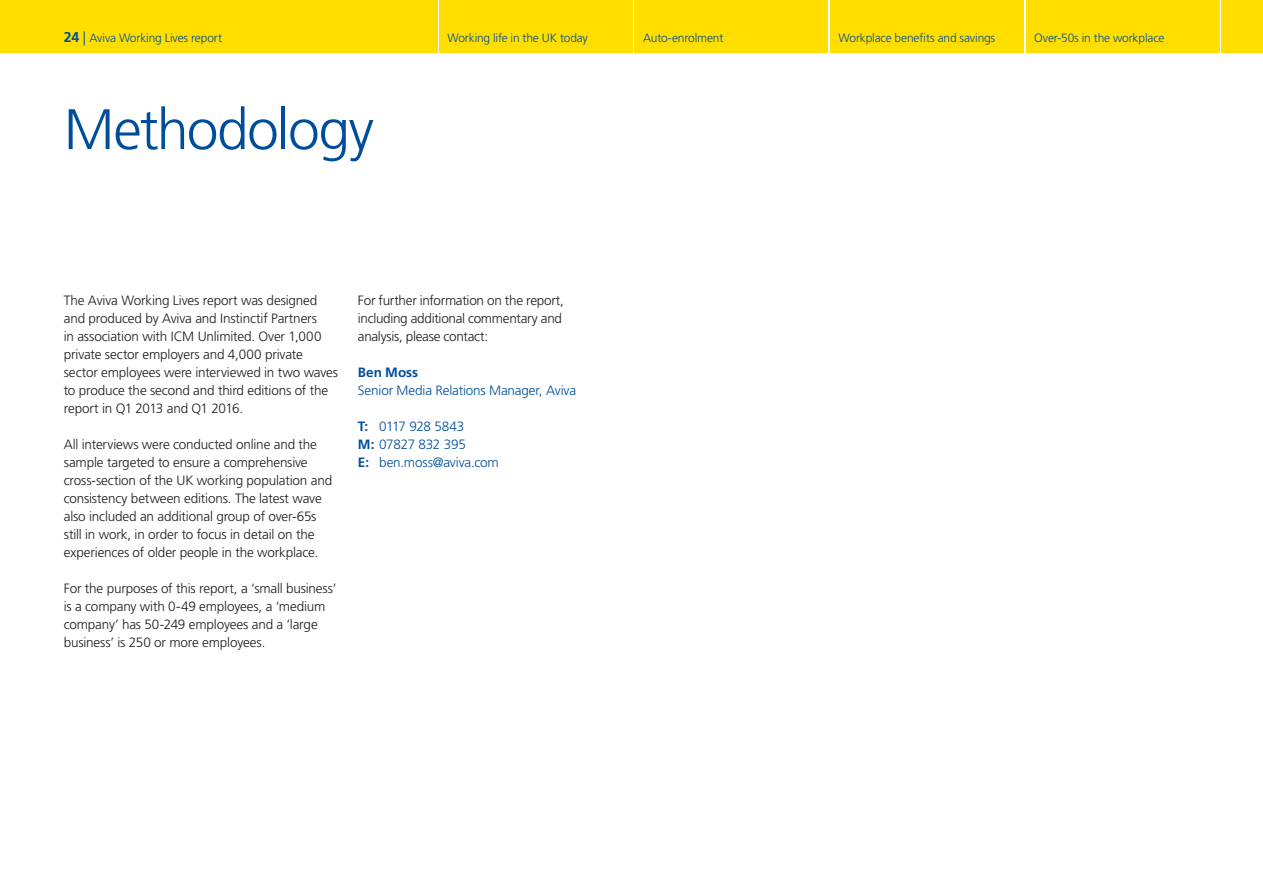
<style>
.page{position:relative;width:1263px;height:893px;background:#fff}
.page>*{position:absolute;margin:0;border:0;box-sizing:border-box;transform-origin:0 0}
.t1{font:300 57px "Frutiger LT Std";letter-spacing:-.03em;color:#004e9b}
.t2{font:300 13.5px/18px "Frutiger LT Std";letter-spacing:-.015em;color:#1d1d1b}
.t3{font:300 13.5px/18px "Frutiger LT Std";letter-spacing:-.01em;color:#004e9b}
.t4{font:700 13.5px "Frutiger LT Std";letter-spacing:-.005em;color:#004e9b}
.t5{font:300 12px "Frutiger";letter-spacing:-.015em;color:#004e9b}
.s1{font-weight:700;font-size:14.25px}
.s2{font-size:14.25px}
.s3{font-weight:700}
</style>
<div class="page">
<div style="left:0;top:0;width:437px;height:53px;background:#ffde00"></div>
<div style="left:439px;top:0;width:194px;height:53px;background:#ffde00"></div>
<div style="left:634px;top:0;width:194px;height:53px;background:#ffde00"></div>
<div style="left:830px;top:0;width:194px;height:53px;background:#ffde00"></div>
<div style="left:1026px;top:0;width:193px;height:53px;background:#ffde00"></div>
<div style="left:1221px;top:0;width:42px;height:53px;background:#ffde00"></div>
<p class="t5" style="left:64px;top:31px;width:160px"><span class="s1">24</span> <span class="s2">|</span> Aviva Working Lives report</p>
<p class="t5" style="left:447px;top:31px;width:142px">Working life in the UK today</p>
<p class="t5" style="left:643px;top:31px;width:82px">Auto-enrolment</p>
<p class="t5" style="left:838px;top:31px;width:158px">Workplace benefits and savings</p>
<p class="t5" style="left:1034px;top:31px;width:132px">Over-50s in the workplace</p>
<h1 class="t1" style="left:64px;top:97px;width:312px">Methodology</h1>
<p class="t2" style="left:64px;top:291px;width:276px">The Aviva Working Lives report was designed and produced by Aviva and Instinctif Partners<br>in association with ICM Unlimited. Over 1,000 private sector employers and 4,000 private sector employees were interviewed in two waves to produce the second and third editions of the report in Q1 2013 and Q1 2016.</p>
<p class="t2" style="left:64px;top:435px;width:270px">All interviews were conducted online and the sample targeted to ensure a comprehensive cross-section of the UK working population and consistency between editions. The latest wave also included an additional group of over-65s still in work, in order to focus in detail on the experiences of older people in the workplace.</p>
<p class="t2" style="left:64px;top:579px;width:274px">For the purposes of this report, a ‘small business’ is a company with 0-49 employees, a ‘medium company’ has 50-249 employees and a ‘large business’ is 250 or more employees.</p>
<p class="t2" style="left:358px;top:291px;width:207px">For further information on the report, including additional commentary and analysis, please contact:</p>
<p class="t4" style="left:358px;top:364px;width:62px">Ben Moss</p>
<p class="t3" style="left:358px;top:381px;width:220px">Senior Media Relations Manager, Aviva</p>
<p class="t3" style="left:358px;top:417px;width:142px"><span class="s3">T:</span> 0117 928 5843<br><span class="s3">M:</span> 07827 832 395<br><span class="s3">E:</span> ben.moss@aviva.com</p>
</div>
